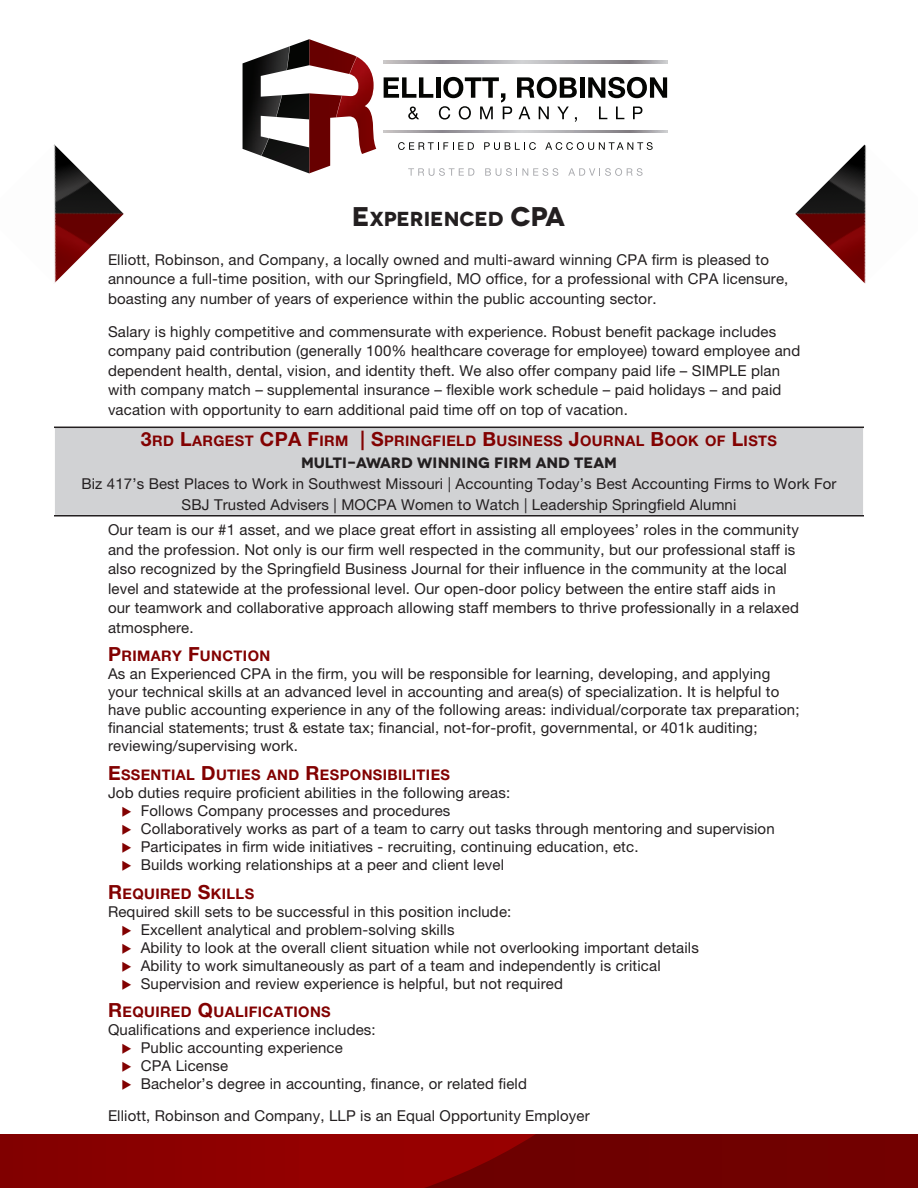
<style>
.page{position:relative;width:918px;height:1188px;background:#fff}
.page>*{position:absolute;margin:0;border:0;box-sizing:border-box;transform-origin:0 0}
.t1{font:700 20.25px "Novecentowide";letter-spacing:-.005em;color:#231f20}
.t2{font:15px/19.5px "Helvetica Neue LT Pro";letter-spacing:.01em;color:#231f20}
.t3{font:700 15px "Novecentowide";letter-spacing:.01em;color:#231f20}
.t4{font:700 14.7px "Helvetica Neue LT Pro";letter-spacing:.025em;color:#820101}
.s1{font-size:27px}
.s2{font-size:19.5px}
.s3{color:#820101}
</style>
<div class="page">
<svg style="left:408px;top:168px;width:66px;height:8px"></svg>
<svg style="left:485px;top:168px;width:73px;height:8px"></svg>
<svg style="left:568px;top:168px;width:75px;height:8px"></svg>
<svg style="left:398px;top:142px;width:76px;height:8px"></svg>
<svg style="left:484px;top:142px;width:52px;height:8px"></svg>
<svg style="left:545px;top:142px;width:108px;height:8px"></svg>
<svg style="left:384px;top:130px;width:283px;height:3px"></svg>
<svg style="left:384px;top:61px;width:283px;height:3px"></svg>
<svg style="left:408px;top:107px;width:11px;height:12px"></svg>
<svg style="left:599px;top:107px;width:8px;height:12px"></svg>
<svg style="left:616px;top:107px;width:8px;height:12px"></svg>
<svg style="left:633px;top:107px;width:9px;height:12px"></svg>
<svg style="left:384px;top:77px;width:49px;height:21px"></svg>
<hr style="left:436px;top:77px;width:4px;height:21px;background:#040503">
<svg style="left:439px;top:77px;width:138px;height:45px"></svg>
<hr style="left:580px;top:77px;width:4px;height:21px;background:#040503">
<svg style="left:588px;top:77px;width:79px;height:21px"></svg>
<img style="left:243px;top:56px;width:18px;height:100px">
<svg style="left:261px;top:39px;width:115px;height:134px"></svg>
<img style="left:261px;top:138px;width:8px;height:18px">
<img style="left:53px;top:145px;width:71px;height:138px">
<img style="left:795px;top:145px;width:71px;height:139px">
<div style="left:0;top:1134px;width:918px;height:54px;background:#700000"></div>
<svg style="left:0;top:1134px;width:535px;height:54px;background:#8b0000"></svg>
<div style="left:54px;top:427px;width:810px;height:89px;background:#d1d2d4"></div>
<hr style="left:54px;top:427px;width:810px;height:1px;background:#231f20">
<hr style="left:54px;top:515px;width:810px;height:2px;background:#231f20">
<p class="t1" style="left:352px;top:206px;width:214px"><span class="s1">E</span>XPERIENCED <span class="s1">CPA</span></p>
<p class="t2" style="left:108px;top:249px;width:682px">Elliott, Robinson, and Company, a locally owned and multi-award winning CPA firm is pleased to announce a full-time position, with our Springfield, MO office, for a professional with CPA licensure, boasting any number of years of experience within the public accounting sector.</p>
<p class="t2" style="left:108px;top:321px;width:694px">Salary is highly competitive and commensurate with experience. Robust benefit package includes company paid contribution (generally 100% healthcare coverage for employee) toward employee and dependent health, dental, vision, and identity theft. We also offer company paid life – SIMPLE plan with company match – supplemental insurance – flexible work schedule – paid holidays – and paid vacation with opportunity to earn additional paid time off on top of vacation.</p>
<p class="t4" style="left:141px;top:432px;width:638px"><span class="s2">3</span>RD <span class="s2">L</span>ARGEST <span class="s2">CPA F</span>IRM <span class="s2">| S</span>PRINGFIELD <span class="s2">B</span>USINESS <span class="s2">J</span>OURNAL <span class="s2">B</span>OOK OF <span class="s2">L</span>ISTS</p>
<p class="t3" style="left:301px;top:453px;width:317px">MULTI-AWARD WINNING FIRM AND TEAM</p>
<p class="t2" style="left:81px;top:474px;width:757px">Biz 417’s Best Places to Work in Southwest Missouri | Accounting Today’s Best Accounting Firms to Work For</p>
<p class="t2" style="left:182px;top:495px;width:556px">SBJ Trusted Advisers | MOCPA Women to Watch | Leadership Springfield Alumni</p>
<p class="t2" style="left:108px;top:520px;width:693px">Our team is our #1 asset, and we place great effort in assisting all employees’ roles in the community and the profession. Not only is our firm well respected in the community, but our professional staff is also recognized by the Springfield Business Journal for their influence in the community at the local level and statewide at the professional level. Our open-door policy between the entire staff aids in our teamwork and collaborative approach allowing staff members to thrive professionally in a relaxed atmosphere.</p>
<p class="t4" style="left:108px;top:647px;width:164px"><span class="s2">P</span>RIMARY <span class="s2">F</span>UNCTION</p>
<p class="t2" style="left:108px;top:665px;width:693px;line-height:18px">As an Experienced CPA in the firm, you will be responsible for learning, developing, and applying your technical skills at an advanced level in accounting and area(s) of specialization. It is helpful to have public accounting experience in any of the following areas: individual/corporate tax preparation; financial statements; trust &amp; estate tax; financial, not-for-profit, governmental, or 401k auditing; reviewing/supervising work.</p>
<p class="t4" style="left:108px;top:766px;width:344px"><span class="s2">E</span>SSENTIAL <span class="s2">D</span>UTIES AND <span class="s2">R</span>ESPONSIBILITIES</p>
<p class="t2" style="left:108px;top:783px;width:404px">Job duties require proficient abilities in the following areas:</p>
<p class="t2" style="left:122px;top:801px;width:330px"><span class="s3">◆</span> Follows Company processes and procedures</p>
<p class="t2" style="left:122px;top:819px;width:655px"><span class="s3">◆</span> Collaboratively works as part of a team to carry out tasks through mentoring and supervision</p>
<p class="t2" style="left:122px;top:837px;width:519px"><span class="s3">◆</span> Participates in firm wide initiatives - recruiting, continuing education, etc.</p>
<p class="t2" style="left:122px;top:855px;width:384px"><span class="s3">◆</span> Builds working relationships at a peer and client level</p>
<p class="t4" style="left:108px;top:884px;width:148px"><span class="s2">R</span>EQUIRED <span class="s2">S</span>KILLS</p>
<p class="t2" style="left:108px;top:901px;width:405px">Required skill sets to be successful in this position include:</p>
<p class="t2" style="left:122px;top:919px;width:335px"><span class="s3">◆</span> Excellent analytical and problem-solving skills</p>
<p class="t2" style="left:122px;top:937px;width:579px"><span class="s3">◆</span> Ability to look at the overall client situation while not overlooking important details</p>
<p class="t2" style="left:122px;top:955px;width:541px"><span class="s3">◆</span> Ability to work simultaneously as part of a team and independently is critical</p>
<p class="t2" style="left:122px;top:973px;width:443px"><span class="s3">◆</span> Supervision and review experience is helpful, but not required</p>
<p class="t4" style="left:108px;top:1003px;width:224px"><span class="s2">R</span>EQUIRED <span class="s2">Q</span>UALIFICATIONS</p>
<p class="t2" style="left:108px;top:1020px;width:269px">Qualifications and experience includes:</p>
<p class="t2" style="left:122px;top:1038px;width:223px"><span class="s3">◆</span> Public accounting experience</p>
<p class="t2" style="left:122px;top:1056px;width:108px"><span class="s3">◆</span> CPA License</p>
<p class="t2" style="left:122px;top:1074px;width:407px"><span class="s3">◆</span> Bachelor’s degree in accounting, finance, or related field</p>
<p class="t2" style="left:108px;top:1106px;width:483px">Elliott, Robinson and Company, LLP is an Equal Opportunity Employer</p>
</div>
